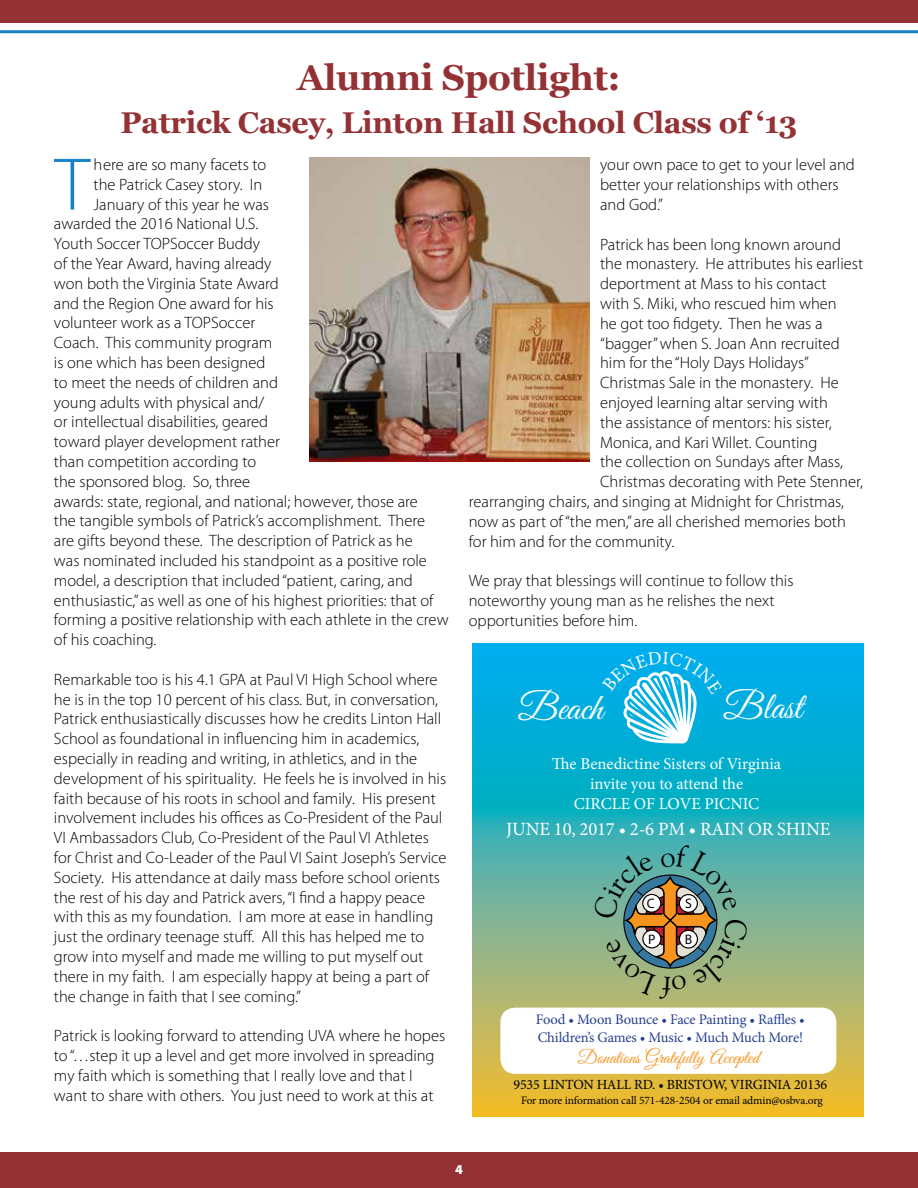
<style>
.page{position:relative;width:918px;height:1188px;background:#fff}
.page>*{position:absolute;margin:0;border:0;box-sizing:border-box;transform-origin:0 0}
.t1{font:300 75.3px "Myriad Pro";color:#1782c5}
.t2{font:37.95px "Good Vibrations ROB Script";color:#fff}
.t3{font:700 36px "Georgia";letter-spacing:-.01em;color:#943135}
.t4{font:700 30px "Georgia";letter-spacing:-.01em;color:#943135}
.t5{font:18.75px "Minion Pro";letter-spacing:-.01em;color:#fff}
.t6{font:18.75px "Good Vibrations ROB Script";color:#f7941e}
.t7{font:16.65px/20px "Minion Pro";letter-spacing:-.005em;color:#fff;text-align:center}
.t8{font:300 16.5px/19.8px "Myriad Pro";color:#000}
.t9{font:14.55px/17.4px "Minion Pro";letter-spacing:-.01em;color:#25408f}
.t10{font:13.95px "Minion Pro";letter-spacing:-.01em;color:#000}
.t11{font:13.8px "Myriad Pro";color:#000}
.t12{font:900 13.5px "Myriad Pro";color:#fff}
.t13{font:11.4px "Minion Pro";letter-spacing:-.01em;color:#000}
</style>
<div class="page">
<svg style="left:473px;top:644px;width:391px;height:472px;background:#52b2a4"></svg>
<div style="left:0;top:0;width:918px;height:23px;background:#943135"></div>
<div style="left:0;top:1152px;width:918px;height:36px;background:#943135"></div>
<hr style="left:0;top:30px;width:918px;height:3px;background:#1782c5">
<img style="left:309px;top:158px;width:280px;height:304px">
<div style="left:501px;top:1008px;width:335px;height:65px;background:#fff;border-radius:14px"></div>
<div style="left:500px;top:1008px;width:336px;height:66px;border:1px solid #fff;border-radius:14px"></div>
<svg style="left:602px;top:651px;width:120px;height:93px"></svg>
<svg style="left:593px;top:844px;width:155px;height:155px;background:#82a387"></svg>
<h3 class="t3" style="left:297px;top:50px;width:325px">Alumni Spotlight:</h3>
<h3 class="t4" style="left:121px;top:100px;width:678px">Patrick Casey, Linton Hall School Class of ‘13</h3>
<h1 class="t1" style="left:55px;top:139px;width:36px">T</h1>
<p class="t8" style="left:94px;top:155px;width:174px">here are so many facets to</p>
<p class="t8" style="left:94px;top:174px;width:170px">the Patrick Casey story. In</p>
<p class="t8" style="left:94px;top:194px;width:177px">January of this year he was</p>
<p class="t8" style="left:54px;top:214px;width:206px">awarded the 2016 National U.S.</p>
<p class="t8" style="left:54px;top:234px;width:208px">Youth Soccer TOPSoccer Buddy</p>
<p class="t8" style="left:54px;top:254px;width:219px">of the Year Award, having already</p>
<p class="t8" style="left:54px;top:273px;width:226px">won both the Virginia State Award</p>
<p class="t8" style="left:54px;top:293px;width:221px">and the Region One award for his</p>
<p class="t8" style="left:54px;top:313px;width:203px">volunteer work as a TOPSoccer</p>
<p class="t8" style="left:54px;top:333px;width:220px">Coach. This community program</p>
<p class="t8" style="left:54px;top:353px;width:213px">is one which has been designed</p>
<p class="t8" style="left:54px;top:372px;width:226px">to meet the needs of children and</p>
<p class="t8" style="left:54px;top:392px;width:212px">young adults with physical and/</p>
<p class="t8" style="left:54px;top:412px;width:216px">or intellectual disabilities, geared</p>
<p class="t8" style="left:54px;top:432px;width:228px">toward player development rather</p>
<p class="t8" style="left:54px;top:452px;width:204px">than competition according to</p>
<p class="t8" style="left:54px;top:471px;width:198px">the sponsored blog. So, three</p>
<p class="t8" style="left:54px;top:491px;width:365px">awards: state, regional, and national; however, those are</p>
<p class="t8" style="left:54px;top:511px;width:373px">the tangible symbols of Patrick’s accomplishment. There</p>
<p class="t8" style="left:54px;top:531px;width:360px">are gifts beyond these. The description of Patrick as he</p>
<p class="t8" style="left:54px;top:551px;width:374px">was nominated included his standpoint as a positive role</p>
<p class="t8" style="left:54px;top:570px;width:360px">model, a description that included “patient, caring, and</p>
<p class="t8" style="left:54px;top:590px;width:381px">enthusiastic,” as well as one of his highest priorities: that of</p>
<p class="t8" style="left:54px;top:610px;width:396px">forming a positive relationship with each athlete in the crew</p>
<p class="t8" style="left:54px;top:630px;width:104px">of his coaching.</p>
<p class="t8" style="left:54px;top:669px;width:394px">Remarkable too is his 4.1 GPA at Paul VI High School where he is in the top 10 percent of his class. But, in conversation, Patrick enthusiastically discusses how he credits Linton Hall School as foundational in influencing him in academics, especially in reading and writing, in athletics, and in the development of his spirituality. He feels he is involved in his faith because of his roots in school and family. His present involvement includes his offices as Co-President of the Paul VI Ambassadors Club, Co-President of the Paul VI Athletes for Christ and Co-Leader of the Paul VI Saint Joseph’s Service Society. His attendance at daily mass before school orients the rest of his day and Patrick avers, “I find a happy peace with this as my foundation. I am more at ease in handling just the ordinary teenage stuff. All this has helped me to grow into myself and made me willing to put myself out there in my faith. I am especially happy at being a part of the change in faith that I see coming.”</p>
<p class="t8" style="left:54px;top:1026px;width:393px">Patrick is looking forward to attending UVA where he hopes to “…step it up a level and get more involved in spreading my faith which is something that I really love and that I want to share with others. You just need to work at this at</p>
<p class="t8" style="left:600px;top:155px;width:256px">your own pace to get to your level and better your relationships with others and God.”</p>
<p class="t8" style="left:600px;top:234px;width:242px">Patrick has been long known around</p>
<p class="t8" style="left:600px;top:254px;width:265px">the monastery. He attributes his earliest</p>
<p class="t8" style="left:600px;top:274px;width:228px">deportment at Mass to his contact</p>
<p class="t8" style="left:600px;top:293px;width:238px">with S. Miki, who rescued him when</p>
<p class="t8" style="left:600px;top:313px;width:224px">he got too fidgety. Then he was a</p>
<p class="t8" style="left:600px;top:333px;width:241px">“bagger” when S. Joan Ann recruited</p>
<p class="t8" style="left:600px;top:353px;width:210px">him for the “Holy Days Holidays”</p>
<p class="t8" style="left:600px;top:373px;width:240px">Christmas Sale in the monastery. He</p>
<p class="t8" style="left:600px;top:392px;width:229px">enjoyed learning altar serving with</p>
<p class="t8" style="left:600px;top:412px;width:233px">the assistance of mentors: his sister,</p>
<p class="t8" style="left:600px;top:432px;width:219px">Monica, and Kari Willet. Counting</p>
<p class="t8" style="left:600px;top:452px;width:244px">the collection on Sundays after Mass,</p>
<p class="t8" style="left:600px;top:472px;width:264px">Christmas decorating with Pete Stenner,</p>
<p class="t8" style="left:469px;top:491px;width:377px">rearranging chairs, and singing at Midnight for Christmas,</p>
<p class="t8" style="left:469px;top:511px;width:379px">now as part of “the men,” are all cherished memories both</p>
<p class="t8" style="left:469px;top:531px;width:207px">for him and for the community.</p>
<p class="t8" style="left:469px;top:571px;width:326px">We pray that blessings will continue to follow this noteworthy young man as he relishes the next opportunities before him.</p>
<h2 class="t2" style="left:518px;top:682px;width:87px">Beach</h2>
<h2 class="t2" style="left:723px;top:681px;width:80px">Blast</h2>
<p class="t7" style="left:552px;top:754px;width:231px">The Benedictine Sisters of Virginia invite you to attend the<br>CIRCLE OF LOVE PICNIC</p>
<p class="t5" style="left:506px;top:817px;width:326px">JUNE 10, 2017 • 2-6 PM • RAIN OR SHINE</p>
<p class="t11" style="left:647px;top:895px;width:10px">C</p>
<p class="t11" style="left:685px;top:895px;width:8px">S</p>
<p class="t11" style="left:648px;top:931px;width:9px">P</p>
<p class="t11" style="left:685px;top:931px;width:9px">B</p>
<p class="t9" style="left:536px;top:1011px;width:271px">Food • Moon Bounce • Face Painting • Raffles •<br>Children’s Games • Music • Much Much More!</p>
<p class="t10" style="left:513px;top:1076px;width:315px">9535 LINTON HALL RD. • BRISTOW, VIRGINIA 20136</p>
<p class="t6" style="left:578px;top:1045px;width:183px">Donations Gratefully Accepted</p>
<p class="t13" style="left:521px;top:1093px;width:303px">For more information call 571-428-2504 or email admin@osbva.org</p>
<p class="t12" style="left:455px;top:1160px;width:9px">4</p>
</div>
